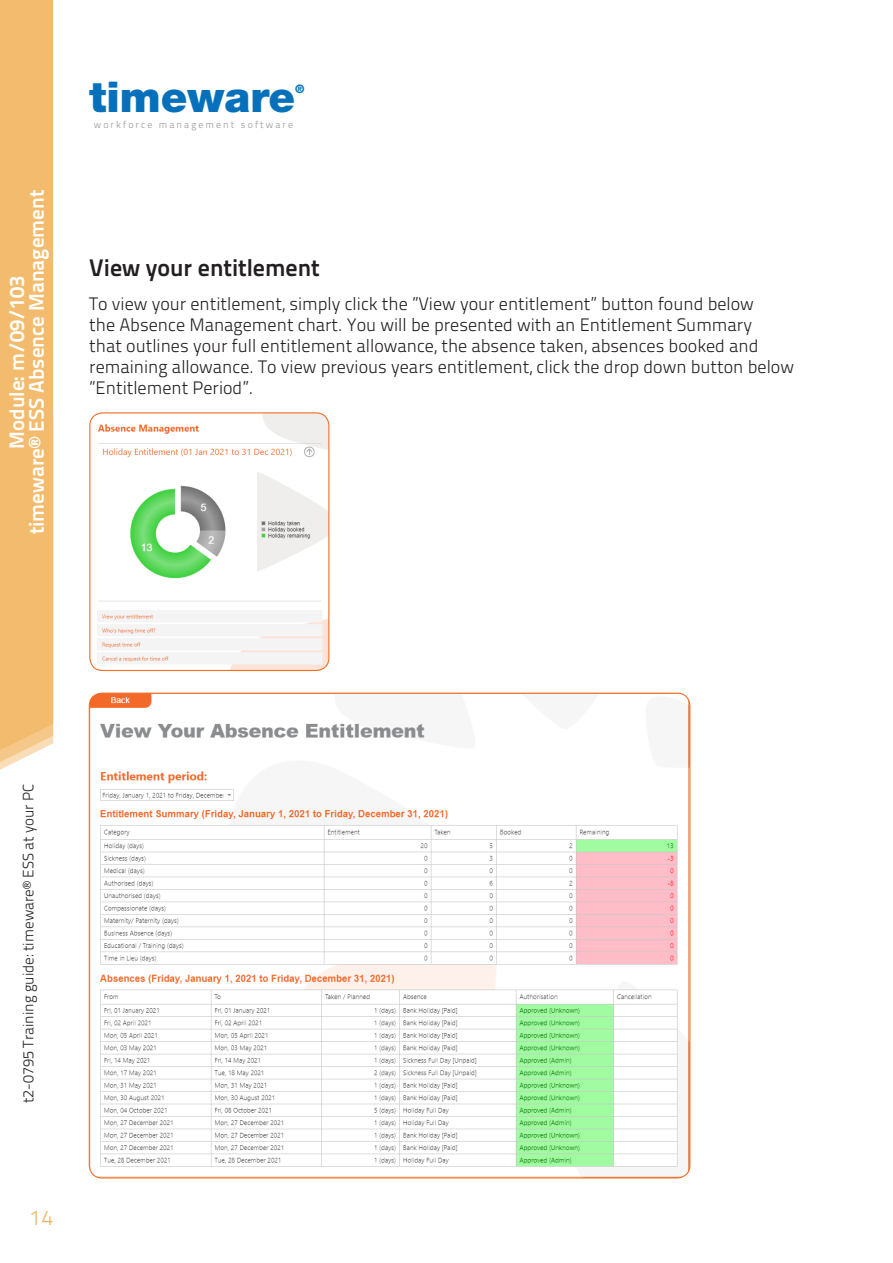
<style>
.page{position:relative;width:893px;height:1263px;background:#fff}
.page>*{position:absolute;margin:0;border:0;box-sizing:border-box;transform-origin:0 0}
.t1{font:900 42.45px "Helvetica Neue";color:#0671ba}
.body_12_on_14{font:24px "Titillium Text 22 L 800 wt";color:#231f20}
.t2{font:21px "Titillium Text 22 L 800 wt";color:#fff}
.t3{font:21px "Titillium Text 22 L 250 wt";color:#f0b45e}
.body_12_on_14-2{font:18px/21px "Titillium Text 22 L 250 wt";color:#231f20}
.t4{font:15px "Titillium Text 22 L 250 wt";color:#231f20}
.t5{font:900 11.7px "Helvetica Neue";color:#0671ba}
.t6{font:9.75px "Titillium Text 22 L 250 wt";letter-spacing:.21em;color:#939598}
</style>
<div class="page">
<div style="left:0;top:0;width:53px;height:770px;background:#f3bb6d"></div>
<img style="left:89px;top:693px;width:601px;height:485px">
<img style="left:91px;top:413px;width:238px;height:257px">
<div style="left:89px;top:412px;width:240px;height:259px;border:1px solid #f36e21;border-radius:13px"></div>
<p class="t2" style="left:20px;top:534px;width:346px;rotate:-90deg">timeware® ESS Absence Management</p>
<p class="t2" style="left:1px;top:449px;width:175px;rotate:-90deg">Module: m/09/103</p>
<h1 class="t1" style="left:89px;top:72px;width:207px">timeware</h1>
<p class="t5" style="left:295px;top:82px;width:11px">®</p>
<p class="t6" style="left:94px;top:117px;width:201px">workforce management software</p>
<p class="body_12_on_14" style="left:89px;top:250px;width:232px">View your entitlement</p>
<p class="body_12_on_14-2" style="left:89px;top:292px;width:706px">To view your entitlement, simply click the ”View your entitlement” button found below<br>the Absence Management chart. You will be presented with an Entitlement Summary<br>that outlines your full entitlement allowance, the absence taken, absences booked and remaining allowance. To view previous years entitlement, click the drop down button below ”Entitlement Period”.</p>
<p class="t4" style="left:17px;top:1103px;width:321px;rotate:-90deg">t2-0795 Training guide: timeware® ESS at your PC</p>
<p class="t3" style="left:30px;top:1202px;width:25px">14</p>
</div>
